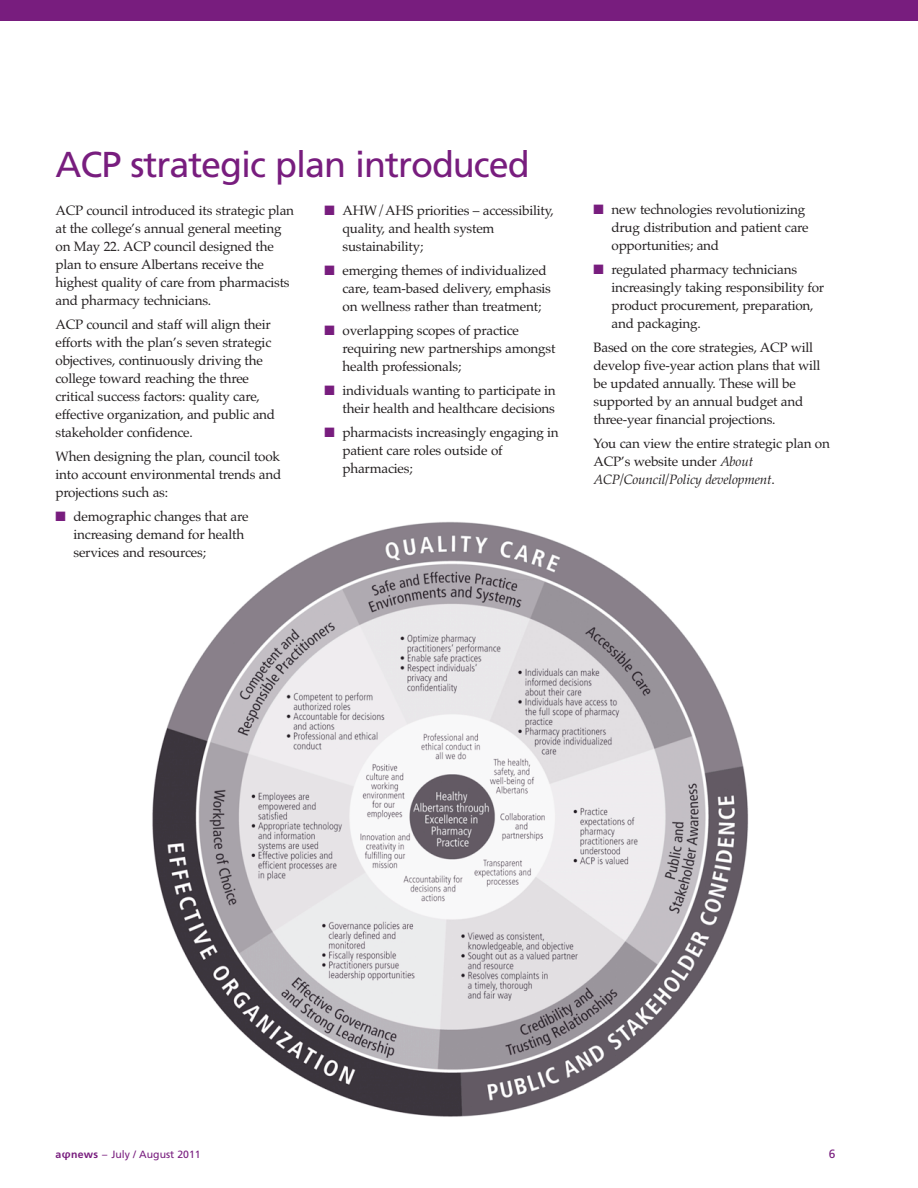
<style>
.page{position:relative;width:918px;height:1188px;background:#fff}
.page>*{position:absolute;margin:0;border:0;box-sizing:border-box;transform-origin:0 0}
.t1{font:36px "Frutiger";letter-spacing:-.03em;color:#781d7e}
.t2{font:13.5px/18px "Palatino";letter-spacing:-.015em;color:#231f20}
.t3{font:12px "Frutiger";color:#781d7e}
.t4{font:10.5px "Frutiger";color:#781d7e}
.s1{color:#781d7e}
.s2{font-style:italic}
.s3{font-weight:700}
.s4{font-family:"Lucida Grande";font-weight:700}
</style>
<div class="page">
<div style="left:0;top:0;width:918px;height:20px;background:#781d7e"></div>
<img style="left:152px;top:521px;width:597px;height:596px">
<h1 class="t1" style="left:56px;top:150px;width:476px">ACP strategic plan introduced</h1>
<p class="t2" style="left:56px;top:203px;width:240px">ACP council introduced its strategic plan at the college’s annual general meeting on May 22. ACP council designed the plan to ensure Albertans receive the highest quality of care from pharmacists and pharmacy technicians.</p>
<p class="t2" style="left:56px;top:317px;width:221px">ACP council and staff will align their efforts with the plan’s seven strategic objectives, continuously driving the college toward reaching the three critical success factors: quality care, effective organization, and public and stakeholder confidence.</p>
<p class="t2" style="left:56px;top:449px;width:227px;text-align:justify">When designing the plan, council took into account environmental trends and projections such as:</p>
<p class="t2" style="left:74px;top:509px;width:177px;text-indent:-18px"><span class="s1">■</span> demographic changes that are increasing demand for health services and resources;</p>
<p class="t2" style="left:343px;top:203px;width:213px;text-indent:-18px"><span class="s1">■</span> AHW/AHS priorities – accessibility, quality, and health system sustainability;</p>
<p class="t2" style="left:343px;top:263px;width:210px;text-indent:-18px"><span class="s1">■</span> emerging themes of individualized care, team-based delivery, emphasis on wellness rather than treatment;</p>
<p class="t2" style="left:343px;top:323px;width:214px;text-indent:-18px"><span class="s1">■</span> overlapping scopes of practice requiring new partnerships amongst health professionals;</p>
<p class="t2" style="left:325px;top:383px;width:233px;text-align:right"><span class="s1">■</span> individuals wanting to participate in their health and healthcare decisions</p>
<p class="t2" style="left:343px;top:425px;width:218px;text-indent:-18px"><span class="s1">■</span> pharmacists increasingly engaging in patient care roles outside of pharmacies;</p>
<p class="t2" style="left:612px;top:202px;width:199px;text-indent:-18px"><span class="s1">■</span> new technologies revolutionizing drug distribution and patient care opportunities; and</p>
<p class="t2" style="left:612px;top:262px;width:214px;text-indent:-18px"><span class="s1">■</span> regulated pharmacy technicians increasingly taking responsibility for product procurement, preparation, and packaging.</p>
<p class="t2" style="left:593px;top:340px;width:229px">Based on the core strategies, ACP will develop five-year action plans that will be updated annually. These will be supported by an annual budget and three-year financial projections.</p>
<p class="t2" style="left:593px;top:436px;width:238px">You can view the entire strategic plan on<br>ACP’s website under <span class="s2">About<br>ACP/Council/Policy development</span>.</p>
<p class="t4" style="left:56px;top:1150px;width:147px"><span class="s3">a</span><span class="s4">φ</span><span class="s3">news</span> – July / August 2011</p>
<p class="t3" style="left:829px;top:1149px;width:8px">6</p>
</div>
